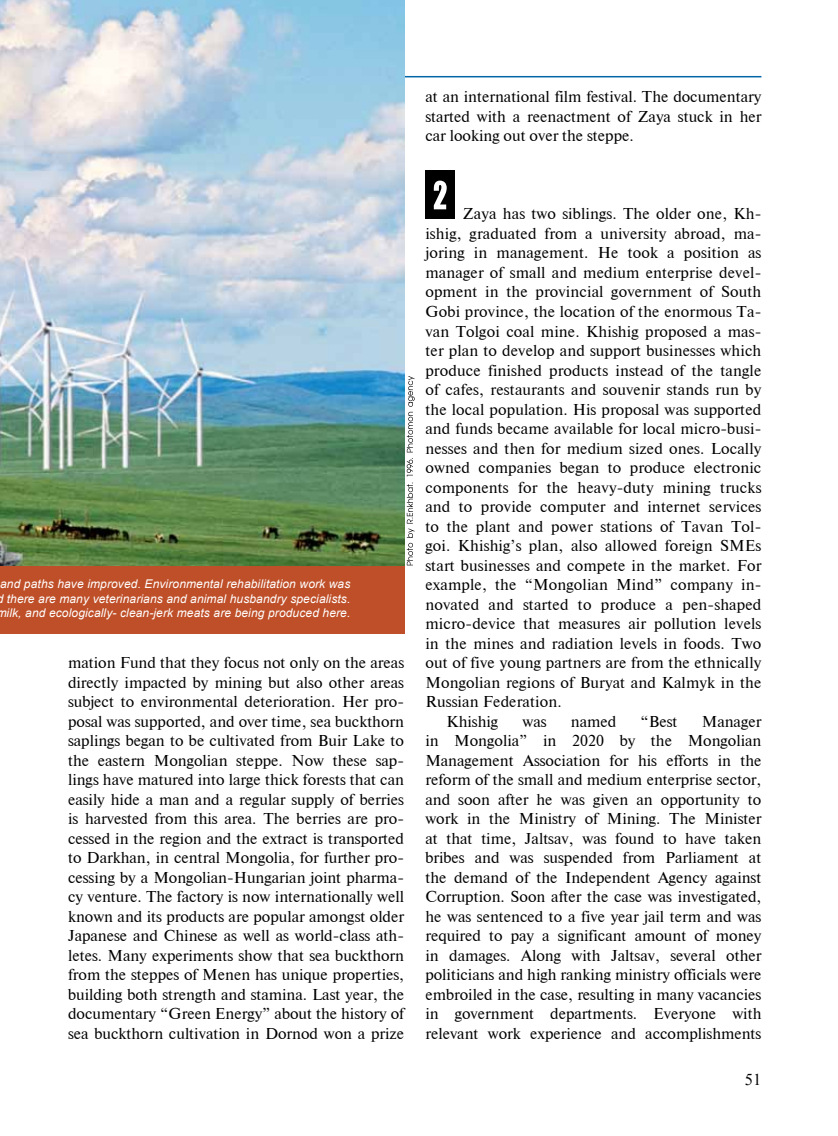
<style>
.page{position:relative;width:838px;height:1136px;background:#fff}
.page>*{position:absolute;margin:0;border:0;box-sizing:border-box;transform-origin:0 0}
.t1{font:16.5px "Times New Roman";color:#000}
.t2{font:15px/19.5px "Ch Newton";letter-spacing:.01em;color:#000;text-align:justify}
.t3{font:italic 12px/14.4px "Arial";letter-spacing:.01em;color:#fff;text-align:center}
</style>
<div class="page">
<hr style="left:0;top:76px;width:761px;height:1px;background:#0066a6">
<div style="left:425px;top:170px;width:30px;height:49px;background:#000"></div>
<svg style="left:434px;top:180px;width:13px;height:29px"></svg>
<svg style="left:407px;top:376px;width:8px;height:189px"></svg>
<img style="left:0;top:0;width:404px;height:566px">
<div style="left:0;top:566px;width:404px;height:68px;background:#bf4f28"></div>
<p class="t2" style="left:425px;top:87px;width:337px">at an international film festival. The documentary started with a reenactment of Zaya stuck in her car looking out over the steppe.</p>
<p class="t3" style="left:-3px;top:577px;width:355px">and paths have improved. Environmental rehabilitation work was d there are many veterinarians and animal husbandry specialists. milk, and ecologically- clean-jerk meats are being produced here.</p>
<p class="t2" style="left:68px;top:652px;width:337px">mation Fund that they focus not only on the areas directly impacted by mining but also other areas subject to environmental deterioration. Her pro&shy;posal was supported, and over time, sea buckthorn saplings began to be cultivated from Buir Lake to the eastern Mongolian steppe. Now these sap&shy;lings have matured into large thick forests that can easily hide a man and a regular supply of berries is harvested from this area. The berries are pro&shy;cessed in the region and the extract is transported to Darkhan, in central Mongolia, for further pro&shy;cessing by a Mongolian-Hungarian joint pharma&shy;cy venture. The factory is now internationally well known and its products are popular amongst older Japanese and Chinese as well as world-class ath&shy;letes. Many experiments show that sea buckthorn from the steppes of Menen has unique properties, building both strength and stamina. Last year, the documentary “Green Energy” about the history of sea buckthorn cultivation in Dornod won a prize</p>
<p class="t2" style="left:463px;top:204px;width:300px">Zaya has two siblings. The older one, Kh-</p>
<p class="t2" style="left:425px;top:223px;width:337px">ishig, graduated from a university abroad, ma-</p>
<p class="t2" style="left:425px;top:243px;width:337px">joring in management. He took a position as</p>
<p class="t2" style="left:425px;top:262px;width:337px">manager of small and medium enterprise devel-</p>
<p class="t2" style="left:425px;top:282px;width:337px">opment in the provincial government of South</p>
<p class="t2" style="left:425px;top:301px;width:337px">Gobi province, the location of the enormous Ta-</p>
<p class="t2" style="left:425px;top:321px;width:337px">van Tolgoi coal mine. Khishig proposed a mas-</p>
<p class="t2" style="left:425px;top:340px;width:337px">ter plan to develop and support businesses which</p>
<p class="t2" style="left:425px;top:360px;width:337px">produce finished products instead of the tangle</p>
<p class="t2" style="left:425px;top:379px;width:337px">of cafes, restaurants and souvenir stands run by</p>
<p class="t2" style="left:425px;top:399px;width:337px">the local population. His proposal was supported</p>
<p class="t2" style="left:425px;top:418px;width:337px">and funds became available for local micro-busi-</p>
<p class="t2" style="left:425px;top:438px;width:337px">nesses and then for medium sized ones. Locally</p>
<p class="t2" style="left:425px;top:457px;width:337px">owned companies began to produce electronic</p>
<p class="t2" style="left:425px;top:477px;width:337px">components for the heavy-duty mining trucks</p>
<p class="t2" style="left:425px;top:496px;width:337px">and to provide computer and internet services</p>
<p class="t2" style="left:425px;top:516px;width:337px">to the plant and power stations of Tavan Tol-</p>
<p class="t2" style="left:425px;top:535px;width:337px">goi. Khishig’s plan, also allowed foreign SMEs</p>
<p class="t2" style="left:425px;top:555px;width:337px">start businesses and compete in the market. For</p>
<p class="t2" style="left:425px;top:574px;width:337px">example, the “Mongolian Mind” company in-</p>
<p class="t2" style="left:425px;top:594px;width:337px">novated and started to produce a pen-shaped</p>
<p class="t2" style="left:425px;top:613px;width:337px">micro-device that measures air pollution levels</p>
<p class="t2" style="left:425px;top:633px;width:337px">in the mines and radiation levels in foods. Two</p>
<p class="t2" style="left:425px;top:652px;width:337px">out of five young partners are from the ethnically</p>
<p class="t2" style="left:425px;top:672px;width:337px">Mongolian regions of Buryat and Kalmyk in the</p>
<p class="t2" style="left:425px;top:691px;width:138px">Russian Federation.</p>
<p class="t2" style="left:446px;top:711px;width:53px">Khishig</p>
<p class="t2" style="left:522px;top:711px;width:26px">was</p>
<p class="t2" style="left:571px;top:711px;width:47px">named</p>
<p class="t2" style="left:640px;top:711px;width:39px">“Best</p>
<p class="t2" style="left:425px;top:711px;width:337px;text-indent:276px">Manager in Mongolia” in 2020 by the Mongolian Management Association for his efforts in the reform of the small and medium enterprise sector, and soon after he was given an opportunity to work in the Ministry of Mining. The Minister at that time, Jaltsav, was found to have taken bribes and was suspended from Parliament at the demand of the Independent Agency against Corruption. Soon after the case was investigated, he was sentenced to a five year jail term and was required to pay a significant amount of money in damages. Along with Jaltsav, several other politicians and high ranking ministry officials were embroiled in the case, resulting in many vacancies in government departments. Everyone with relevant work experience and accomplishments</p>
<p class="t1" style="left:745px;top:1068px;width:18px">51</p>
</div>
